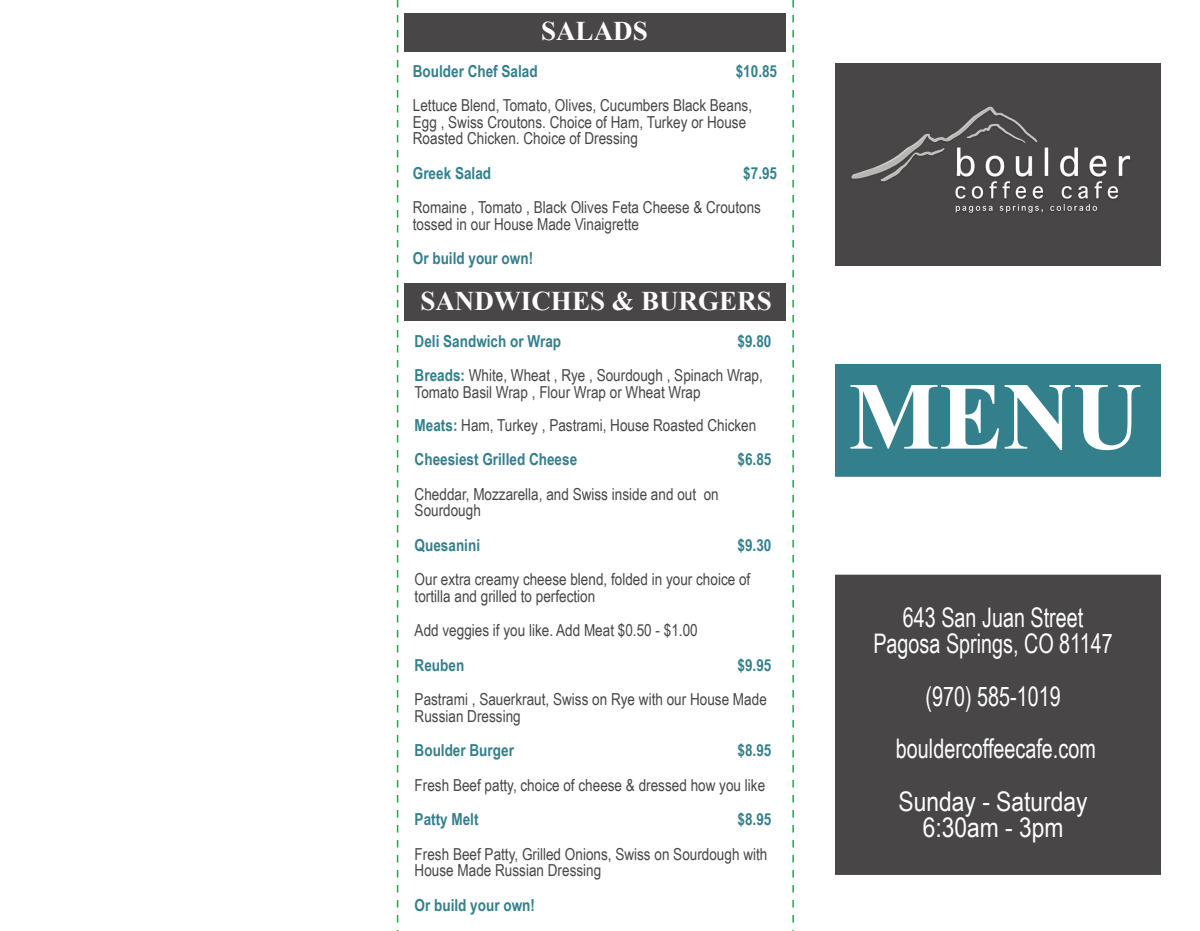
<style>
.page{position:relative;width:1200px;height:931px;background:#fff}
.page>*{position:absolute;margin:0;border:0;box-sizing:border-box;transform-origin:0 0}
.t1{font:700 96px "Times New Roman";color:#fff}
.t2{font:27px/52.5px "Arial Narrow";color:#fff;text-align:center;scale:.89 1}
.t3{font:700 27px "Times New Roman";color:#fff}
.t4{font:27px "Arial Narrow";color:#fff}
.t5{font:16.5px/16.5px "Arial Narrow";color:#484646}
.t6{font:700 16.5px "Arial Narrow";color:#33808c}
.s1{font-weight:700;color:#33808c}
</style>
<div class="page">
<svg style="left:397px;top:0;width:1px;height:931px"></svg>
<svg style="left:792px;top:0;width:1px;height:931px"></svg>
<div style="left:835px;top:64px;width:324px;height:201px;background:#484646"></div>
<img style="left:835px;top:364px;width:324px;height:510px">
<img style="left:839px;top:89px;width:316px;height:146px">
<div style="left:404px;top:14px;width:381px;height:37px;background:#484646"></div>
<div style="left:404px;top:283px;width:381px;height:38px;background:#484646"></div>
<h2 class="t3" style="left:541px;top:22px;width:108px">SALADS</h2>
<p class="t6" style="left:413px;top:65px;width:126px">Boulder Chef Salad</p>
<p class="t6" style="left:735px;top:65px;width:43px">$10.85</p>
<p class="t5" style="left:413px;top:99px;width:341px">Lettuce Blend, Tomato, Olives, Cucumbers Black Beans,<br>Egg , Swiss Croutons. Choice of Ham, Turkey or House<br>Roasted Chicken. Choice of Dressing</p>
<p class="t6" style="left:413px;top:167px;width:80px">Greek Salad</p>
<p class="t6" style="left:743px;top:167px;width:35px">$7.95</p>
<p class="t5" style="left:413px;top:201px;width:350px">Romaine , Tomato , Black Olives Feta Cheese &amp; Croutons tossed in our House Made Vinaigrette</p>
<p class="t6" style="left:413px;top:252px;width:122px">Or build your own!</p>
<h2 class="t3" style="left:420px;top:292px;width:353px">SANDWICHES &amp; BURGERS</h2>
<p class="t5" style="left:414px;top:325px;width:358px;line-height:34.5px;text-indent:323px"><span class="s1">$9.80<br>Breads:</span> White, Wheat , Rye , Sourdough , Spinach Wrap,</p>
<p class="t5" style="left:414px;top:377px;width:343px;line-height:33px">Tomato Basil Wrap , Flour Wrap or Wheat Wrap<br><span class="s1">Meats:</span> Ham, Turkey , Pastrami, House Roasted Chicken</p>
<p class="t6" style="left:414px;top:453px;width:164px">Cheesiest Grilled Cheese</p>
<p class="t6" style="left:737px;top:453px;width:35px">$6.85</p>
<p class="t5" style="left:414px;top:487px;width:305px">Cheddar, Mozzarella, and Swiss inside and out on<br>Sourdough</p>
<p class="t6" style="left:414px;top:539px;width:67px">Quesanini</p>
<p class="t6" style="left:737px;top:539px;width:35px">$9.30</p>
<p class="t5" style="left:414px;top:573px;width:337px">Our extra creamy cheese blend, folded in your choice of tortilla and grilled to perfection</p>
<p class="t5" style="left:414px;top:624px;width:284px">Add veggies if you like. Add Meat $0.50 - $1.00</p>
<p class="t6" style="left:414px;top:659px;width:51px">Reuben</p>
<p class="t6" style="left:737px;top:659px;width:35px">$9.95</p>
<p class="t5" style="left:414px;top:693px;width:353px">Pastrami , Sauerkraut, Swiss on Rye with our House Made<br>Russian Dressing</p>
<p class="t6" style="left:414px;top:744px;width:101px">Boulder Burger</p>
<p class="t6" style="left:737px;top:744px;width:35px">$8.95</p>
<p class="t5" style="left:414px;top:778px;width:352px">Fresh Beef patty, choice of cheese &amp; dressed how you like</p>
<p class="t6" style="left:414px;top:813px;width:65px">Patty Melt</p>
<p class="t6" style="left:737px;top:813px;width:35px">$8.95</p>
<p class="t5" style="left:414px;top:847px;width:354px">Fresh Beef Patty, Grilled Onions, Swiss on Sourdough with<br>House Made Russian Dressing</p>
<p class="t6" style="left:414px;top:899px;width:122px">Or build your own!</p>
<p class="t6" style="left:414px;top:335px;width:148px">Deli Sandwich or Wrap</p>
<h1 class="t1" style="left:848px;top:384px;width:295px">MENU</h1>
<h2 class="t2" style="left:873px;top:607px;width:270px;line-height:26.2px">643 San Juan Street<br>Pagosa Springs, CO 81147</h2>
<h2 class="t2" style="left:895px;top:672px;width:226px">(970) 585-1019 bouldercoffeecafe.com<br>Sunday - Saturday</h2>
<h2 class="t4" style="left:922px;top:817px;width:142px">6:30am - 3pm</h2>
</div>
